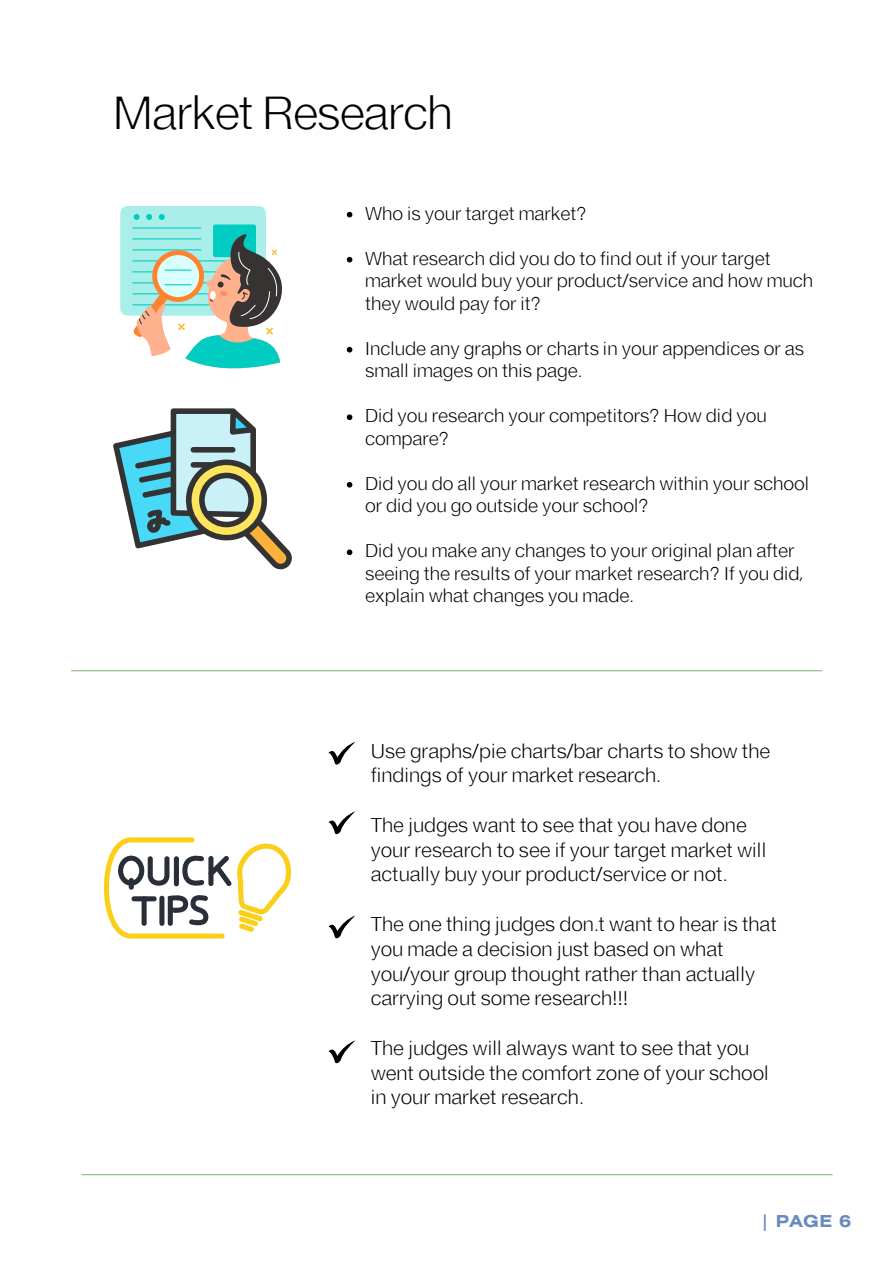
<style>
.page{position:relative;width:894px;height:1264px;background:#fff}
.page>*{position:absolute;margin:0;border:0;box-sizing:border-box;transform-origin:0 0}
.t1{font:300 45px "EFT New Letter";color:#000001}
.t2{font:300 19.35px/24.8px "EFT New Letter";letter-spacing:.02em;color:#000001}
.t3{font:300 18px/22.5px "EFT New Letter";letter-spacing:.02em;color:#000001}
.t4{font:700 16.5px "Helios Ext";color:#688bbd}
</style>
<div class="page">
<hr style="left:71px;top:670px;width:751px;height:1px;background:#8db881">
<svg style="left:104px;top:837px;width:188px;height:101px"></svg>
<svg style="left:120px;top:206px;width:162px;height:163px"></svg>
<svg style="left:346px;top:212px;width:6px;height:5px"></svg>
<svg style="left:346px;top:257px;width:6px;height:5px"></svg>
<svg style="left:346px;top:347px;width:6px;height:5px"></svg>
<svg style="left:346px;top:414px;width:6px;height:6px"></svg>
<svg style="left:346px;top:482px;width:6px;height:5px"></svg>
<svg style="left:346px;top:549px;width:6px;height:6px"></svg>
<svg style="left:328px;top:742px;width:27px;height:23px"></svg>
<svg style="left:328px;top:811px;width:27px;height:24px"></svg>
<svg style="left:328px;top:915px;width:27px;height:24px"></svg>
<svg style="left:328px;top:1040px;width:27px;height:23px"></svg>
<hr style="left:81px;top:1174px;width:751px;height:1px;background:#8db881">
<svg style="left:113px;top:408px;width:179px;height:161px"></svg>
<p class="t1" style="left:113px;top:86px;width:341px">Market Research</p>
<h1 class="t3" style="left:365px;top:203px;width:223px">Who is your target market?</h1>
<p class="t3" style="left:365px;top:248px;width:449px">What research did you do to find out if your target market would buy your product/service and how much they would pay for it?</p>
<p class="t3" style="left:365px;top:338px;width:440px">Include any graphs or charts in your appendices or as small images on this page.</p>
<p class="t3" style="left:365px;top:406px;width:403px">Did you research your competitors? How did you compare?</p>
<p class="t3" style="left:365px;top:473px;width:445px">Did you do all your market research within your school or did you go outside your school?</p>
<p class="t3" style="left:365px;top:541px;width:439px">Did you make any changes to your original plan after seeing the results of your market research? If you did, explain what changes you made.</p>
<p class="t2" style="left:370px;top:740px;width:400px">Use graphs/pie charts/bar charts to show the findings of your market research.</p>
<p class="t2" style="left:370px;top:814px;width:396px">The judges want to see that you have done your research to see if your target market will actually buy your product/service or not.</p>
<p class="t2" style="left:370px;top:913px;width:407px">The one thing judges don’t want to hear is that you made a decision just based on what you/your group thought rather than actually carrying out some research!!!</p>
<p class="t2" style="left:370px;top:1037px;width:399px">The judges will always want to see that you went outside the comfort zone of your school in your market research.</p>
<p class="t4" style="left:760px;top:1215px;width:92px">| PAGE 6</p>
</div>
